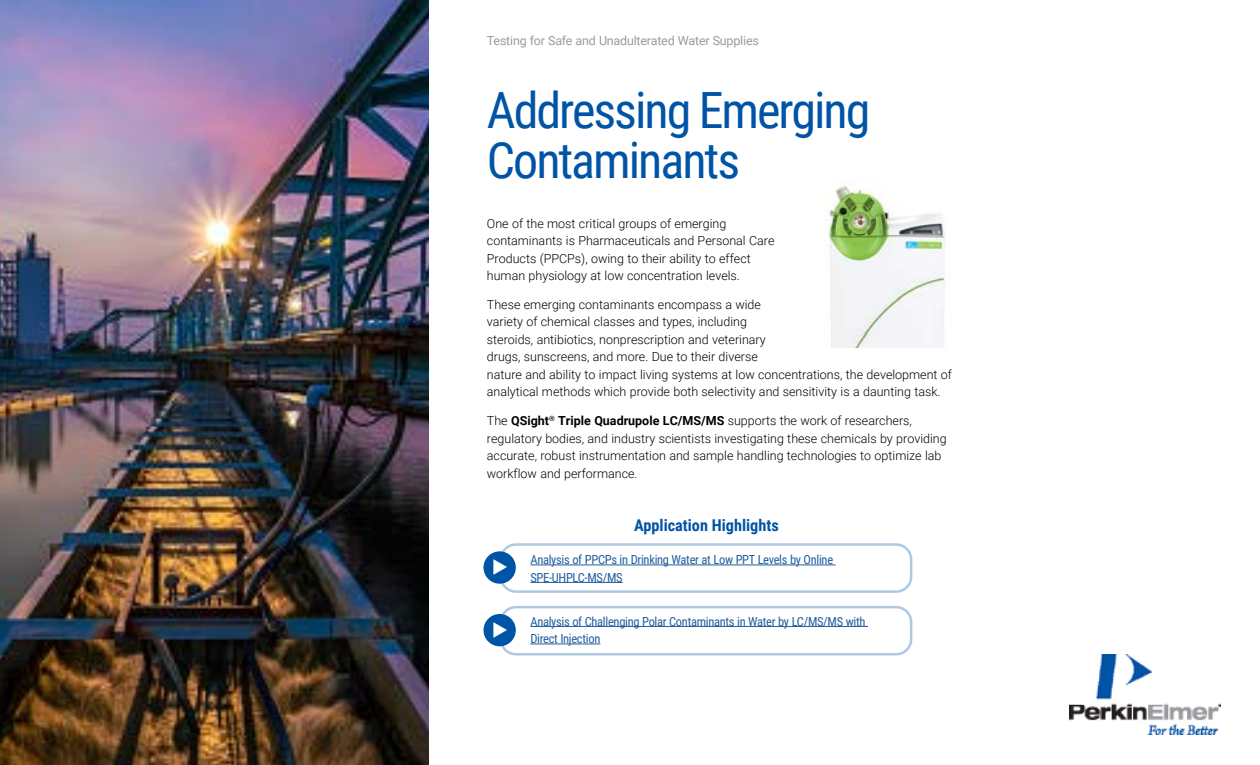
<style>
.page{position:relative;width:1260px;height:765px;background:#fff}
.page>*{position:absolute;margin:0;border:0;box-sizing:border-box;transform-origin:0 0}
.t1{font:50px/50px "Roboto Condensed";letter-spacing:-.04em;color:#0054a6}
.t2{font:700 16.25px "Roboto Condensed";color:#0054a6}
.t3{font:300 12.5px/17.5px "Roboto";color:#000}
.t4{font:12.5px/17.5px "Roboto Condensed";letter-spacing:-.025em;color:#215e9e}
.t5{font:12.5px "Roboto";letter-spacing:-.015em;color:#999b9e}
.s1{font-weight:700}
</style>
<div class="page">
<img style="left:1070px;top:654px;width:151px;height:80px">
<div style="left:500px;top:543px;width:412px;height:50px;border:2px solid #0054a6;border-radius:15px"></div>
<div style="left:483px;top:551px;width:33px;height:33px;background:#0054a6;border-radius:50%"></div>
<div style="left:500px;top:606px;width:412px;height:50px;border:2px solid #0054a6;border-radius:15px"></div>
<div style="left:483px;top:614px;width:33px;height:32px;background:#0054a6;border-radius:50%"></div>
<hr style="left:530px;top:565px;width:306px;height:1px;background:#215e9e">
<hr style="left:530px;top:582px;width:93px;height:1px;background:#215e9e">
<hr style="left:530px;top:626px;width:338px;height:1px;background:#215e9e">
<hr style="left:530px;top:644px;width:70px;height:1px;background:#215e9e">
<img style="left:0;top:0;width:428px;height:765px">
<img style="left:824px;top:185px;width:121px;height:163px">
<p class="t5" style="left:487px;top:32px;width:273px">Testing for Safe and Unadulterated Water Supplies</p>
<h1 class="t1" style="left:487px;top:83px;width:385px">Addressing Emerging<br>Contaminants</h1>
<p class="t3" style="left:487px;top:214px;width:289px">One of the most critical groups of emerging contaminants is Pharmaceuticals and Personal Care Products (PPCPs), owing to their ability to effect human physiology at low concentration levels.</p>
<p class="t3" style="left:487px;top:295px;width:467px">These emerging contaminants encompass a wide<br>variety of chemical classes and types, including<br>steroids, antibiotics, nonprescription and veterinary<br>drugs, sunscreens, and more. Due to their diverse<br>nature and ability to impact living systems at low concentrations, the development of analytical methods which provide both selectivity and sensitivity is a daunting task.</p>
<p class="t3" style="left:487px;top:412px;width:461px">The <span class="s1">QSight</span><sup>®</sup> <span class="s1">Triple Quadrupole LC/MS/MS</span> supports the work of researchers, regulatory bodies, and industry scientists investigating these chemicals by providing accurate, robust instrumentation and sample handling technologies to optimize lab workflow and performance.</p>
<h2 class="t2" style="left:634px;top:514px;width:146px">Application Highlights</h2>
<p class="t4" style="left:530px;top:550px;width:304px">Analysis of PPCPs in Drinking Water at Low PPT Levels by Online<br>SPE-UHPLC-MS/MS</p>
<p class="t4" style="left:530px;top:612px;width:337px">Analysis of Challenging Polar Contaminants in Water by LC/MS/MS with<br>Direct Injection</p>
</div>
